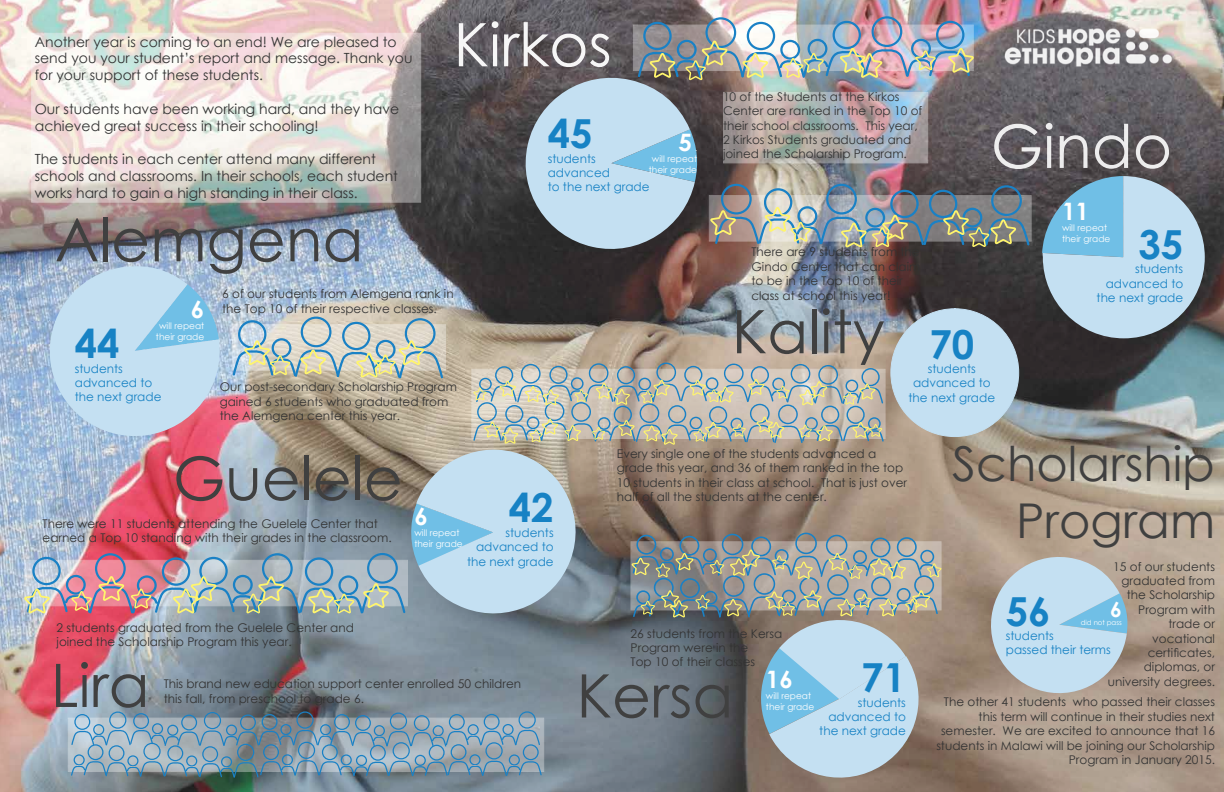
<style>
.page{position:relative;width:1224px;height:792px;background:#fff}
.page>*{position:absolute;margin:0;border:0;box-sizing:border-box;transform-origin:0 0}
.t1{font:60px "Century Gothic";color:#404040}
.t2{font:60px "Century Gothic";color:#fff}
.t3{font:48px/57.6px "Century Gothic";color:#404040;text-align:right}
.t4{font:700 40px "Century Gothic";color:#1782c4}
.t5{font:700 24px "Century Gothic";color:#fff}
.t6{font:700 21px "Century Gothic";color:#fff}
.t7{font:14px/16.8px "Century Gothic";color:#333}
.t8{font:12px/14.4px "Century Gothic";color:#333}
.t9{font:12px/14.4px "Century Gothic";color:#1782c4}
.t10{font:9px/10.8px "Century Gothic";color:#fff}
.t11{font:7px "Century Gothic";color:#fff}
.t12{font:700 6px "Century Gothic";color:#fff}
</style>
<div class="page">
<img style="left:0;top:0;width:1224px;height:792px">
<svg style="left:31px;top:33px;width:390px;height:170px"></svg>
<div style="left:891px;top:309px;width:128px;height:128px;background:#c4e0f2;border-radius:64px"></div>
<svg style="left:1042px;top:176px;width:163px;height:162px;background:#97b6c8"></svg>
<img style="left:517px;top:16px;width:513px;height:241px">
<svg style="left:987px;top:553px;width:142px;height:144px;background:#b7c9d2"></svg>
<img style="left:24px;top:264px;width:917px;height:525px">
<img style="left:990px;top:19px;width:196px;height:53px">
<p class="t7" style="left:35px;top:33px;width:379px">Another year is coming to an end! We are pleased to send you your student’s report and message. Thank you for your support of these students.</p>
<p class="t7" style="left:35px;top:100px;width:366px">Our students have been working hard, and they have achieved great success in their schooling!</p>
<p class="t7" style="left:35px;top:150px;width:365px">The students in each center attend many different schools and classrooms. In their schools, each student works hard to gain a high standing in their class.</p>
<h1 class="t2" style="left:454px;top:3px;width:160px">Kirkos</h1>
<h3 class="t4" style="left:548px;top:103px;width:46px">45</h3>
<p class="t9" style="left:548px;top:151px;width:103px">students advanced<br>to the next grade</p>
<h3 class="t5" style="left:679px;top:124px;width:15px">5</h3>
<p class="t12" style="left:695px;top:144px;width:3px">.</p>
<p class="t10" style="left:649px;top:153px;width:50px;text-align:center">will repeat their grade</p>
<p class="t8" style="left:723px;top:89px;width:201px">10 of the Students at the Kirkos<br>Center are ranked in the Top 10 of their school classrooms. This year,<br>2 Kirkos Students graduated and joined the Scholarship Program.</p>
<h1 class="t2" style="left:991px;top:104px;width:183px">Gindo</h1>
<h1 class="t1" style="left:55px;top:198px;width:310px">Alemgena</h1>
<p class="t8" style="left:222px;top:286px;width:233px">6 of our students from Alemgena rank in the Top 10 of their respective classes.</p>
<h3 class="t5" style="left:191px;top:291px;width:15px">6</h3>
<p class="t10" style="left:156px;top:320px;width:50px;text-align:center">will repeat their grade</p>
<h3 class="t4" style="left:75px;top:313px;width:46px">44</h3>
<p class="t9" style="left:75px;top:361px;width:88px">students advanced to the next grade</p>
<p class="t8" style="left:220px;top:380px;width:239px">Our post-secondary Scholarship Program gained 6 students who graduated from the Alemgena center this year.</p>
<h1 class="t1" style="left:173px;top:436px;width:231px">Guelele</h1>
<h3 class="t4" style="left:509px;top:477px;width:46px">42</h3>
<p class="t9" style="left:467px;top:525px;width:88px;text-align:right">students advanced to the next grade</p>
<h3 class="t5" style="left:414px;top:499px;width:15px">6</h3>
<p class="t10" style="left:414px;top:527px;width:50px">will repeat their grade</p>
<p class="t8" style="left:43px;top:516px;width:351px">There were 11 students attending the Guelele Center that earned a Top 10 standing with their grades in the classroom.</p>
<p class="t8" style="left:57px;top:620px;width:299px">2 students graduated from the Guelele Center and joined the Scholarship Program this year.</p>
<h1 class="t1" style="left:51px;top:643px;width:100px">Lira</h1>
<p class="t8" style="left:164px;top:676px;width:359px">This brand new education support center enrolled 50 children this fall, from preschool to grade 6.</p>
<p class="t8" style="left:751px;top:245px;width:170px">There are 9 students from the<br>Gindo Center that can claim to be in the Top 10 of their class at school this year!</p>
<h1 class="t1" style="left:732px;top:290px;width:244px">Kality <sub>70</sub></h1>
<p class="t9" style="left:909px;top:361px;width:88px;text-align:center">students advanced to the next grade</p>
<h3 class="t5" style="left:1062px;top:193px;width:28px">11</h3>
<p class="t10" style="left:1062px;top:222px;width:50px">will repeat their grade</p>
<h3 class="t4" style="left:1138px;top:214px;width:46px">35</h3>
<p class="t9" style="left:1097px;top:262px;width:88px;text-align:right">students advanced to the next grade</p>
<p class="t8" style="left:617px;top:446px;width:292px">Every single one of the students advanced a grade this year, and 36 of them ranked in the top 10 students in their class at school. That is just over half of all the students at the center.</p>
<p class="t8" style="left:631px;top:626px;width:153px">26 students from the Kersa<br>Program were in the<br>Top 10 of their classes</p>
<h3 class="t4" style="left:861px;top:647px;width:46px">71</h3>
<p class="t9" style="left:819px;top:695px;width:88px;text-align:right">students advanced to the next grade</p>
<h3 class="t5" style="left:766px;top:661px;width:28px">16</h3>
<p class="t10" style="left:766px;top:690px;width:50px">will repeat their grade</p>
<h1 class="t1" style="left:577px;top:654px;width:158px">Kersa</h1>
<h2 class="t3" style="left:952px;top:434px;width:264px">Scholarship<br>Program</h2>
<p class="t8" style="left:1108px;top:559px;width:109px;text-align:right">15 of our students graduated from the Scholarship<br>Program with trade or vocational certificates, diplomas, or university degrees.</p>
<p class="t8" style="left:936px;top:695px;width:280px;text-align:right">The other 41 students who passed their classes this term will continue in their studies next semester. We are excited to announce that 16 students in Malawi will be joining our Scholarship Program in January 2015.</p>
<h3 class="t4" style="left:1006px;top:581px;width:46px">56</h3>
<p class="t9" style="left:1006px;top:628px;width:106px">students<br>passed their terms</p>
<h3 class="t6" style="left:1110px;top:593px;width:13px">6</h3>
<p class="t11" style="left:1081px;top:618px;width:43px">did not pass</p>
</div>
